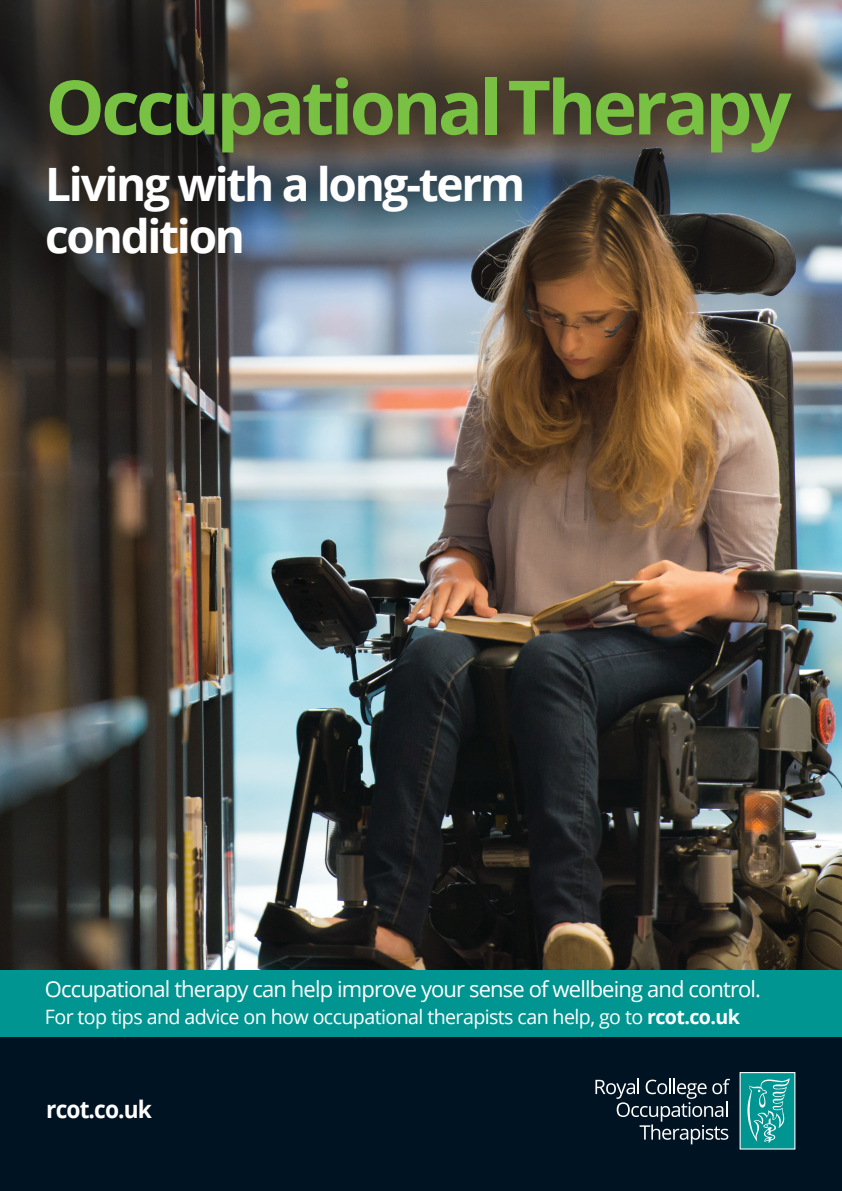
<style>
.page{position:relative;width:842px;height:1191px;background:#fff}
.page>*{position:absolute;margin:0;border:0;box-sizing:border-box;transform-origin:0 0}
.t1{font:700 75px "Open Sans";letter-spacing:-.05em;color:#79c142}
.t2{font:700 46px/52px "Open Sans";letter-spacing:-.05em;color:#fff}
.t3{font:700 24px "Open Sans";letter-spacing:-.04em;color:#fff;scale:.95 1}
.t4{font:22px "Open Sans";letter-spacing:-.04em;color:#fff}
.t5{font:19.8px "Open Sans";letter-spacing:-.03em;color:#fff}
.s1{font-weight:700}
</style>
<div class="page">
<img style="left:0;top:0;width:842px;height:969px">
<div style="left:0;top:969px;width:842px;height:75px;background:#009590"></div>
<div style="left:0;top:1037px;width:842px;height:154px;background:#001322"></div>
<div style="left:740px;top:1072px;width:55px;height:77px;background:#009591"></div>
<svg style="left:595px;top:1078px;width:135px;height:66px"></svg>
<svg style="left:747px;top:1078px;width:43px;height:65px"></svg>
<h1 class="t1" style="left:45px;top:54px;width:748px">OccupationalTherapy</h1>
<h2 class="t2" style="left:45px;top:158px;width:481px">Living with a long-term condition</h2>
<p class="t4" style="left:45px;top:973px;width:718px">Occupational therapy can help improve your sense of wellbeing and control.</p>
<p class="t5" style="left:45px;top:1003px;width:697px">For top tips and advice on how occupational therapists can help, go to <span class="s1">rcot.co.uk</span></p>
<p class="t3" style="left:46px;top:1092px;width:113px">rcot.co.uk</p>
</div>
